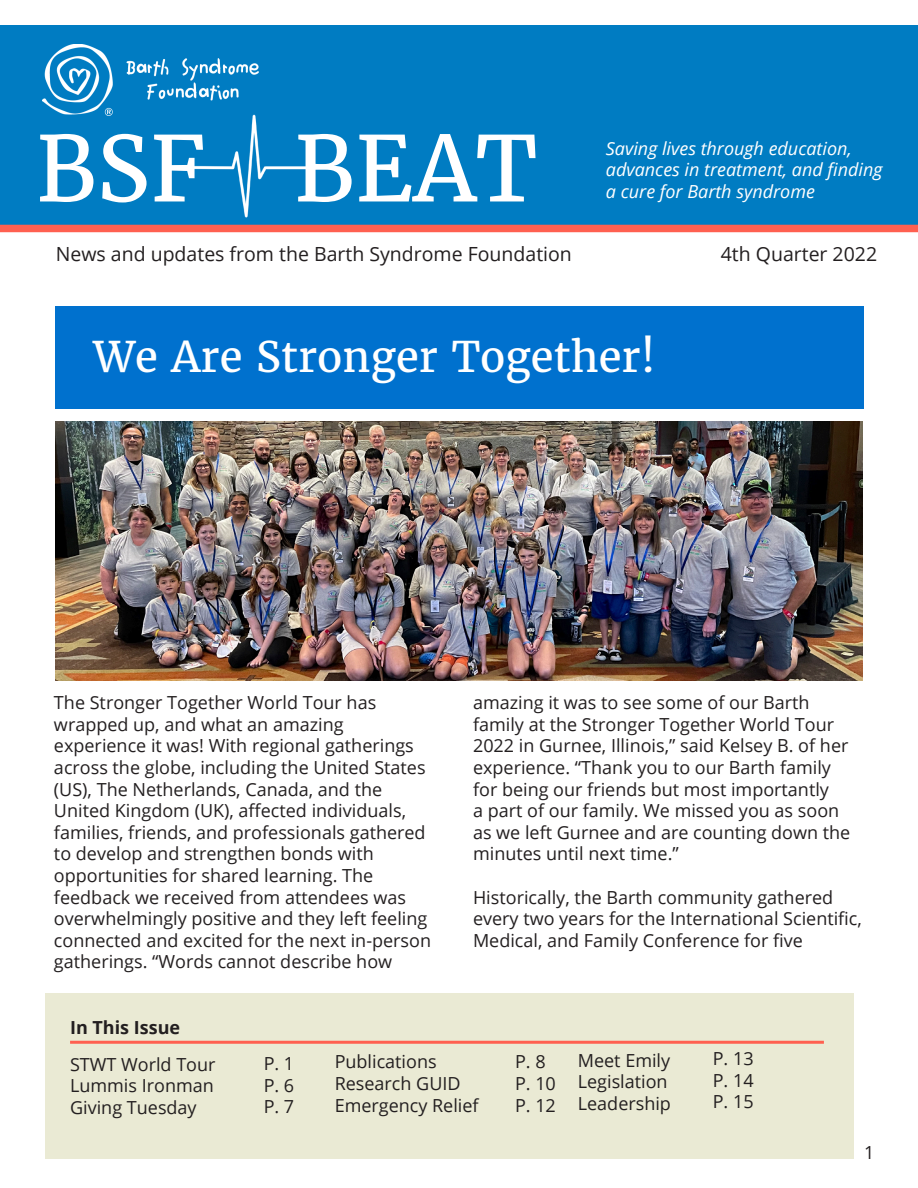
<style>
.page{position:relative;width:918px;height:1188px;background:#fff}
.page>*{position:absolute;margin:0;border:0;box-sizing:border-box;transform-origin:0 0}
.t1{font:90px "Merriweather";color:#fff}
.t2{font:42px "Merriweather";color:#fff}
.t3{font:19.5px "Open Sans";color:#231f20}
.t4{font:18px/21.6px "Open Sans";color:#231f20}
.t5{font:italic 18px/21.6px "Open Sans";color:#fff}
.t6{font:700 18px "Open Sans";color:#231f20}
</style>
<div class="page">
<div style="left:56px;top:306px;width:808px;height:102px;background:#0071ce"></div>
<div style="left:0;top:25px;width:918px;height:203px;background:#007cc2"></div>
<img style="left:187px;top:115px;width:142px;height:102px">
<img style="left:42px;top:44px;width:216px;height:71px">
<div style="left:0;top:225px;width:918px;height:7px;background:#ff6050"></div>
<div style="left:46px;top:994px;width:808px;height:165px;background:#eaead4"></div>
<hr style="left:70px;top:1041px;width:754px;height:3px;background:#ff6050">
<img style="left:56px;top:421px;width:806px;height:259px">
<h1 class="t1" style="left:36px;top:113px;width:503px">BSF BEAT</h1>
<p class="t5" style="left:606px;top:137px;width:278px">Saving lives through education, advances in treatment, and finding a cure for Barth syndrome</p>
<p class="t3" style="left:56px;top:240px;width:518px">News and updates from the Barth Syndrome Foundation</p>
<p class="t3" style="left:721px;top:240px;width:158px">4th Quarter 2022</p>
<h2 class="t2" style="left:93px;top:330px;width:564px">We Are Stronger Together!</h2>
<p class="t4" style="left:54px;top:691px;width:379px">The Stronger Together World Tour has wrapped up, and what an amazing experience it was! With regional gatherings across the globe, including the United States (US), The Netherlands, Canada, and the United Kingdom (UK), affected individuals, families, friends, and professionals gathered to develop and strengthen bonds with opportunities for shared learning. The feedback we received from attendees was overwhelmingly positive and they left feeling connected and excited for the next in-person gatherings. “Words cannot describe how</p>
<p class="t4" style="left:473px;top:691px;width:379px">amazing it was to see some of our Barth family at the Stronger Together World Tour 2022 in Gurnee, Illinois,” said Kelsey B. of her experience. “Thank you to our Barth family for being our friends but most importantly<br>a part of our family. We missed you as soon as we left Gurnee and are counting down the minutes until next time.”</p>
<p class="t4" style="left:473px;top:886px;width:390px">Historically, the Barth community gathered every two years for the International Scientific,<br>Medical, and Family Conference for five</p>
<p class="t6" style="left:70px;top:1015px;width:112px">In This Issue</p>
<p class="t4" style="left:70px;top:1053px;width:147px;text-align:justify">STWT World Tour Lummis Ironman Giving Tuesday</p>
<p class="t4" style="left:335px;top:1051px;width:146px">Publications<br>Research GUID<br>Emergency Relief</p>
<p class="t4" style="left:264px;top:1052px;width:32px;text-align:justify">P. 1<br>P. 6<br>P. 7</p>
<p class="t4" style="left:515px;top:1051px;width:42px">P. 8<br>P. 10<br>P. 12</p>
<p class="t4" style="left:578px;top:1049px;width:95px">Meet Emily<br>Legislation<br>Leadership</p>
<p class="t4" style="left:713px;top:1047px;width:42px;text-align:justify">P. 13<br>P. 14<br>P. 15</p>
<p class="t4" style="left:864px;top:1141px;width:12px">1</p>
</div>
